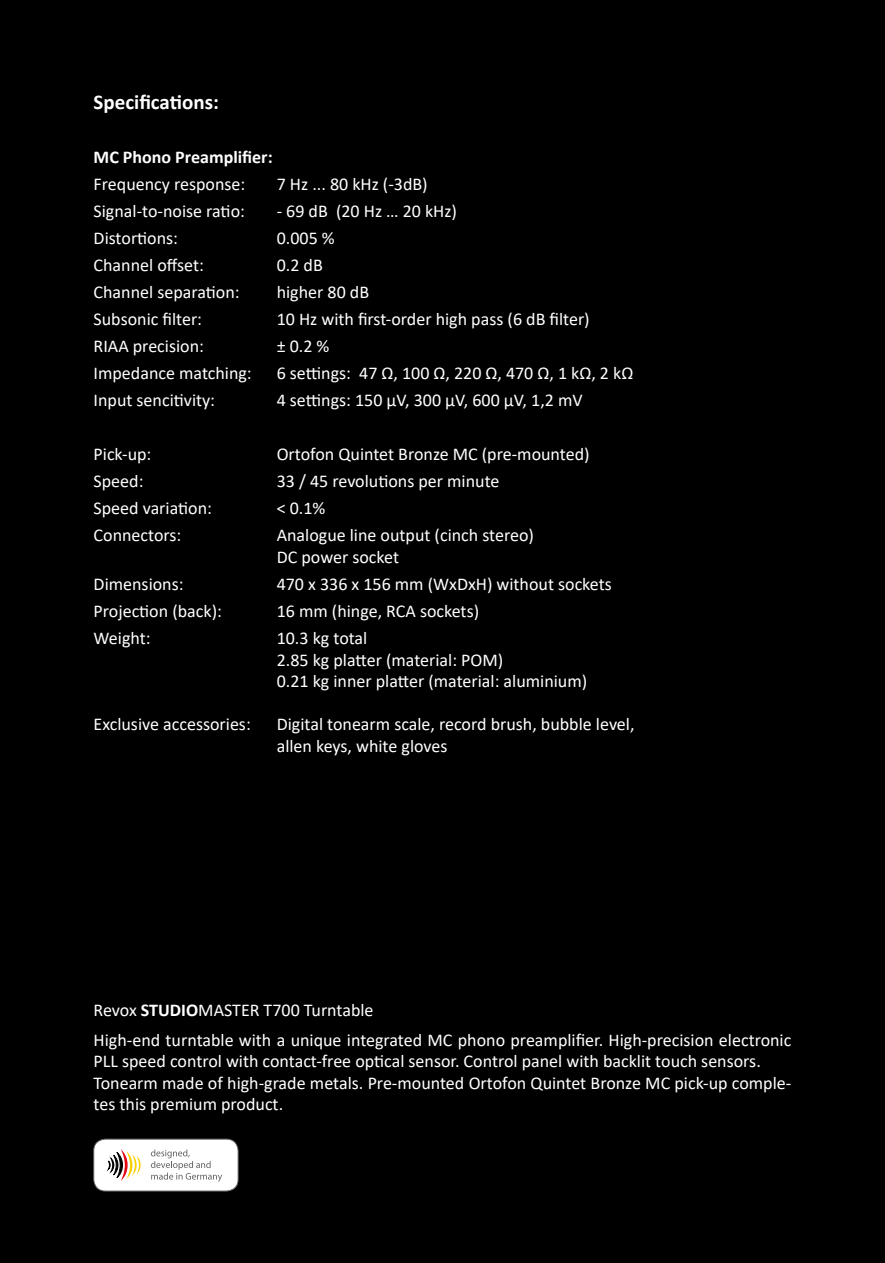
<style>
.page{position:relative;width:885px;height:1263px;background:#fff}
.page>*{position:absolute;margin:0;border:0;box-sizing:border-box;transform-origin:0 0}
.t1{font:700 21px "Calibri";color:#fff}
.t2{font:18px/21.6px "Calibri";color:#fff}
.t3{font:700 18px "Calibri";color:#fff}
.s1{font-weight:700}
</style>
<div class="page">
<div style="left:0;top:0;width:884px;height:1263px;background:#000"></div>
<div style="left:94px;top:1139px;width:144px;height:52px;background:#fff;border-radius:12px"></div>
<div style="left:94px;top:1139px;width:144px;height:52px;border:1px solid #636061;border-radius:12px"></div>
<svg style="left:151px;top:1149px;width:71px;height:33px"></svg>
<svg style="left:108px;top:1149px;width:33px;height:32px"></svg>
<p class="t1" style="left:94px;top:87px;width:127px">Specifications:</p>
<p class="t3" style="left:94px;top:145px;width:180px">MC Phono Preamplifier:</p>
<p class="t2" style="left:94px;top:173px;width:153px">Frequency response:</p>
<p class="t2" style="left:277px;top:173px;width:152px">7 Hz ... 80 kHz (-3dB)</p>
<p class="t2" style="left:94px;top:200px;width:153px">Signal-to-noise ratio:</p>
<p class="t2" style="left:277px;top:200px;width:182px">- 69 dB (20 Hz … 20 kHz)</p>
<p class="t2" style="left:94px;top:227px;width:86px">Distortions:</p>
<p class="t2" style="left:277px;top:227px;width:59px">0.005 %</p>
<p class="t2" style="left:94px;top:254px;width:112px">Channel offset:</p>
<p class="t2" style="left:277px;top:254px;width:48px">0.2 dB</p>
<p class="t2" style="left:94px;top:281px;width:147px">Channel separation:</p>
<p class="t2" style="left:277px;top:281px;width:94px">higher 80 dB</p>
<p class="t2" style="left:94px;top:308px;width:110px">Subsonic filter:</p>
<p class="t2" style="left:277px;top:308px;width:314px">10 Hz with first-order high pass (6 dB filter)</p>
<p class="t2" style="left:94px;top:335px;width:112px">RIAA precision:</p>
<p class="t2" style="left:277px;top:335px;width:54px">± 0.2 %</p>
<p class="t2" style="left:94px;top:362px;width:160px">Impedance matching:</p>
<p class="t2" style="left:277px;top:362px;width:358px">6 settings: 47 Ω, 100 Ω, 220 Ω, 470 Ω, 1 kΩ, 2 kΩ</p>
<p class="t2" style="left:94px;top:389px;width:123px">Input sencitivity:</p>
<p class="t2" style="left:277px;top:389px;width:307px">4 settings: 150 µV, 300 µV, 600 µV, 1,2 mV</p>
<p class="t2" style="left:94px;top:443px;width:59px">Pick-up:</p>
<p class="t2" style="left:277px;top:443px;width:314px">Ortofon Quintet Bronze MC (pre-mounted)</p>
<p class="t2" style="left:94px;top:470px;width:51px">Speed:</p>
<p class="t2" style="left:277px;top:470px;width:224px">33 / 45 revolutions per minute</p>
<p class="t2" style="left:94px;top:497px;width:120px">Speed variation:</p>
<p class="t2" style="left:277px;top:497px;width:50px">&lt; 0.1%</p>
<p class="t2" style="left:94px;top:524px;width:89px">Connectors:</p>
<p class="t2" style="left:277px;top:524px;width:259px">Analogue line output (cinch stereo)<br>DC power socket</p>
<p class="t2" style="left:94px;top:573px;width:91px">Dimensions:</p>
<p class="t2" style="left:277px;top:573px;width:336px">470 x 336 x 156 mm (WxDxH) without sockets</p>
<p class="t2" style="left:94px;top:600px;width:130px">Projection (back):</p>
<p class="t2" style="left:277px;top:600px;width:204px">16 mm (hinge, RCA sockets)</p>
<p class="t2" style="left:94px;top:627px;width:59px">Weight:</p>
<p class="t2" style="left:277px;top:627px;width:312px">10.3 kg total<br>2.85 kg platter (material: POM)<br>0.21 kg inner platter (material: aluminium)</p>
<p class="t2" style="left:94px;top:713px;width:159px">Exclusive accessories:</p>
<p class="t2" style="left:277px;top:713px;width:359px">Digital tonearm scale, record brush, bubble level, allen keys, white gloves</p>
<p class="t2" style="left:94px;top:994px;width:699px;line-height:30.2px">Revox <span class="s1">STUDIO</span>MASTER T700 Turntable<br>High-end turntable with a unique integrated MC phono preamplifier. High-precision electronic</p>
<p class="t2" style="left:94px;top:1050px;width:699px">PLL speed control with contact-free optical sensor. Control panel with backlit touch sensors.<br>Tonearm made of high-grade metals. Pre-mounted Ortofon Quintet Bronze MC pick-up comple&shy;tes this premium product.</p>
</div>
